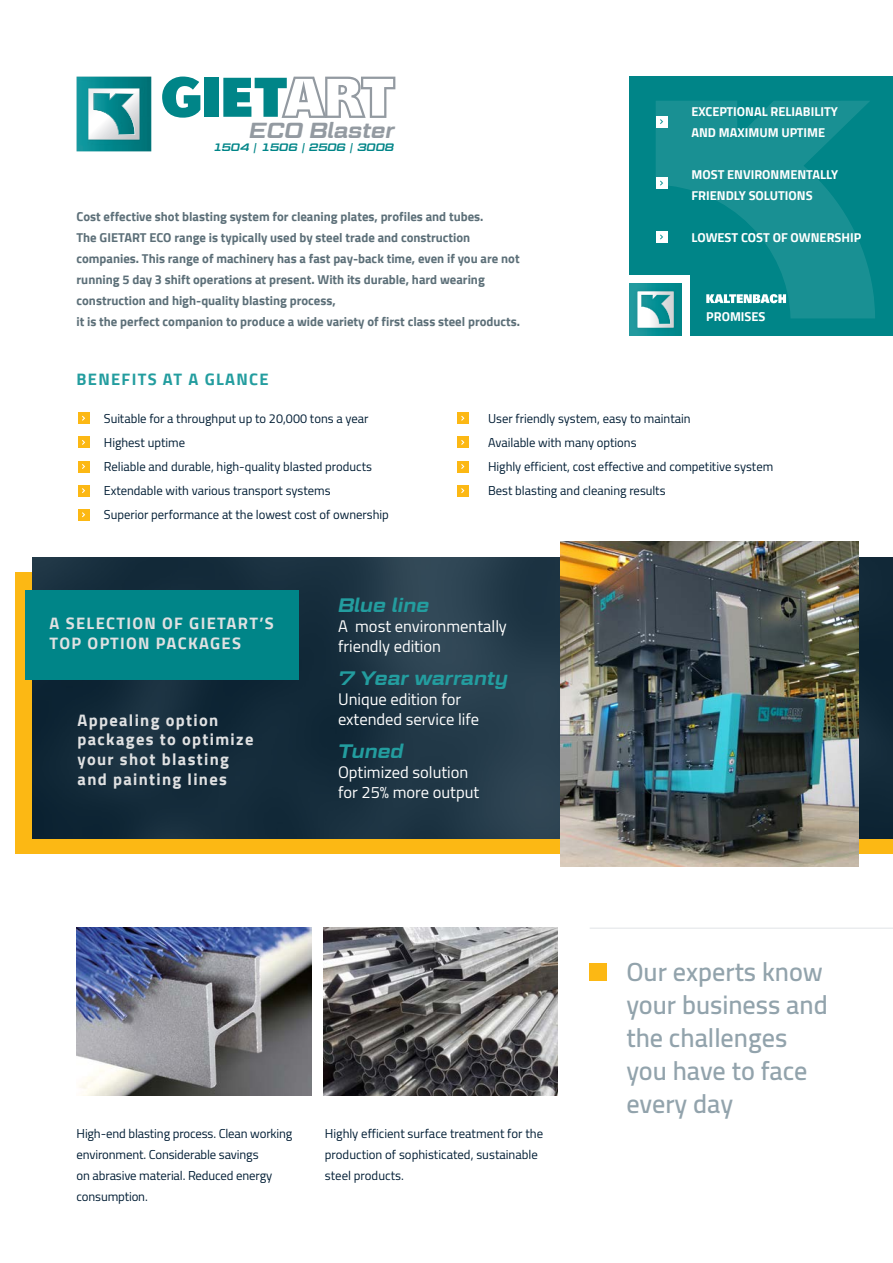
<style>
.page{position:relative;width:893px;height:1263px;background:#fff}
.page>*{position:absolute;margin:0;border:0;box-sizing:border-box;transform-origin:0 0}
.H4_-_Subtitels{font:600 26.25px/33px "Cairo";color:#92a3ac}
.t1{font:italic 600 21.75px "Geom Graphic";color:#939aa1}
.H4_-_Subtitels-2{font:italic 600 19.5px "Geom Graphic";color:#239d9f}
.H4_-_Subtitels-3{font:16.5px "Cairo";color:#fff}
.H4_-_Subtitels-4{font:700 16.5px/19.8px "Cairo";letter-spacing:.08em;color:#e0e1e2}
.H4_-_Subtitels-5{font:700 16.5px "Cairo";letter-spacing:.08em;color:#239d9f}
.H4_-_Subtitels-6{font:12.75px/21px "Cairo";color:#001d34}
.H4_-_Subtitels-7{font:700 12.75px/21px "Cairo";color:#5c6f78}
.H4_-_Subtitels-8{font:700 12.75px "Cairo";color:#fff}
.t2{font:italic 600 10.8px "Geom Graphic";color:#008588}
</style>
<div class="page">
<div style="left:15px;top:573px;width:878px;height:281px;background:#fcb814"></div>
<img style="left:33px;top:557px;width:860px;height:281px">
<div style="left:26px;top:590px;width:273px;height:90px;background:#008588"></div>
<img style="left:560px;top:542px;width:298px;height:324px">
<img style="left:77px;top:928px;width:234px;height:168px">
<img style="left:324px;top:928px;width:233px;height:168px">
<div style="left:78px;top:412px;width:12px;height:12px;background:#fcb814"></div>
<svg style="left:82px;top:416px;width:3px;height:5px"></svg>
<div style="left:78px;top:509px;width:12px;height:12px;background:#fcb814"></div>
<svg style="left:82px;top:512px;width:3px;height:5px"></svg>
<div style="left:457px;top:412px;width:12px;height:12px;background:#fcb814"></div>
<div style="left:78px;top:436px;width:12px;height:12px;background:#fcb814"></div>
<svg style="left:82px;top:440px;width:3px;height:5px"></svg>
<div style="left:457px;top:460px;width:12px;height:12px;background:#fcb814"></div>
<svg style="left:461px;top:464px;width:3px;height:5px"></svg>
<div style="left:78px;top:460px;width:12px;height:12px;background:#fcb814"></div>
<svg style="left:82px;top:464px;width:3px;height:5px"></svg>
<div style="left:78px;top:485px;width:12px;height:12px;background:#fcb814"></div>
<svg style="left:82px;top:488px;width:3px;height:5px"></svg>
<div style="left:457px;top:485px;width:12px;height:12px;background:#fcb814"></div>
<svg style="left:461px;top:488px;width:3px;height:5px"></svg>
<div style="left:457px;top:436px;width:12px;height:12px;background:#fcb814"></div>
<svg style="left:461px;top:440px;width:3px;height:5px"></svg>
<div style="left:629px;top:77px;width:264px;height:259px;background:#008588"></div>
<svg style="left:656px;top:101px;width:219px;height:217px;fill:#199093"></svg>
<div style="left:625px;top:276px;width:65px;height:63px;background:#fff"></div>
<svg style="left:706px;top:294px;width:80px;height:9px"></svg>
<svg style="left:629px;top:283px;width:52px;height:53px"></svg>
<img style="left:630px;top:284px;width:51px;height:51px">
<svg style="left:638px;top:292px;width:36px;height:35px"></svg>
<div style="left:204px;top:78px;width:14px;height:39px;background:#008588"></div>
<svg style="left:223px;top:77px;width:172px;height:41px"></svg>
<svg style="left:162px;top:77px;width:38px;height:41px"></svg>
<img style="left:77px;top:77px;width:74px;height:74px">
<div style="left:589px;top:963px;width:18px;height:18px;background:#fcb814"></div>
<hr style="left:590px;top:928px;width:303px;height:1px;background:#5c6f78">
<div style="left:656px;top:116px;width:11px;height:12px;background:#fff"></div>
<svg style="left:660px;top:119px;width:3px;height:5px"></svg>
<div style="left:656px;top:177px;width:11px;height:12px;background:#fff"></div>
<div style="left:656px;top:231px;width:11px;height:12px;background:#fff"></div>
<p class="t1" style="left:249px;top:117px;width:147px">ECO Blaster</p>
<p class="t2" style="left:213px;top:141px;width:183px">1504 | 1506 | 2506 | 3008</p>
<p class="H4_-_Subtitels-7" style="left:77px;top:206px;width:445px">Cost effective shot blasting system for cleaning plates, profiles and tubes.<br>The GIETART ECO range is typically used by steel trade and construction companies. This range of machinery has a fast pay-back time, even if you are not running 5 day 3 shift operations at present. With its durable, hard wearing construction and high-quality blasting process,<br>it is the perfect companion to produce a wide variety of first class steel products.</p>
<p class="H4_-_Subtitels-5" style="left:77px;top:370px;width:194px">BENEFITS AT A GLANCE</p>
<p class="H4_-_Subtitels-8" style="left:691px;top:104px;width:148px">EXCEPTIONAL RELIABILITY</p>
<p class="H4_-_Subtitels-8" style="left:691px;top:125px;width:135px">AND MAXIMUM UPTIME</p>
<p class="H4_-_Subtitels-8" style="left:691px;top:167px;width:148px">MOST ENVIRONMENTALLY</p>
<p class="H4_-_Subtitels-8" style="left:691px;top:188px;width:123px">FRIENDLY SOLUTIONS</p>
<p class="H4_-_Subtitels-8" style="left:691px;top:230px;width:171px">LOWEST COST OF OWNERSHIP</p>
<p class="H4_-_Subtitels-8" style="left:706px;top:309px;width:61px">PROMISES</p>
<p class="H4_-_Subtitels-6" style="left:104px;top:408px;width:266px">Suitable for a throughput up to 20,000 tons a year</p>
<p class="H4_-_Subtitels-6" style="left:104px;top:432px;width:83px">Highest uptime</p>
<p class="H4_-_Subtitels-6" style="left:104px;top:456px;width:270px">Reliable and durable, high-quality blasted products</p>
<p class="H4_-_Subtitels-6" style="left:104px;top:480px;width:228px">Extendable with various transport systems</p>
<p class="H4_-_Subtitels-6" style="left:104px;top:504px;width:287px">Superior performance at the lowest cost of ownership</p>
<p class="H4_-_Subtitels-6" style="left:488px;top:408px;width:204px">User friendly system, easy to maintain</p>
<p class="H4_-_Subtitels-6" style="left:488px;top:432px;width:150px">Available with many options</p>
<p class="H4_-_Subtitels-6" style="left:488px;top:456px;width:287px">Highly efficient, cost effective and competitive system</p>
<p class="H4_-_Subtitels-6" style="left:488px;top:480px;width:179px">Best blasting and cleaning results</p>
<p class="H4_-_Subtitels-4" style="left:50px;top:613px;width:226px">A SELECTION OF GIETART’S<br>TOP OPTION PACKAGES</p>
<p class="H4_-_Subtitels-4" style="left:78px;top:710px;width:177px">Appealing option packages to optimize your shot blasting and painting lines</p>
<p class="H4_-_Subtitels-2" style="left:338px;top:593px;width:93px">Blue line</p>
<p class="H4_-_Subtitels-3" style="left:338px;top:612px;width:170px">A most environmentally</p>
<p class="H4_-_Subtitels-3" style="left:338px;top:632px;width:104px">friendly edition</p>
<p class="H4_-_Subtitels-2" style="left:338px;top:666px;width:171px">7 Year warranty</p>
<p class="H4_-_Subtitels-3" style="left:338px;top:685px;width:125px">Unique edition for</p>
<p class="H4_-_Subtitels-3" style="left:338px;top:705px;width:143px">extended service life</p>
<p class="H4_-_Subtitels-2" style="left:338px;top:739px;width:67px">Tuned</p>
<p class="H4_-_Subtitels-3" style="left:338px;top:758px;width:132px">Optimized solution</p>
<p class="H4_-_Subtitels-3" style="left:338px;top:778px;width:143px">for 25% more output</p>
<p class="H4_-_Subtitels-6" style="left:77px;top:1123px;width:217px">High-end blasting process. Clean working environment. Considerable savings<br>on abrasive material. Reduced energy consumption.</p>
<p class="H4_-_Subtitels-6" style="left:325px;top:1123px;width:220px">Highly efficient surface treatment for the production of sophisticated, sustainable steel products.</p>
<p class="H4_-_Subtitels" style="left:626px;top:955px;width:203px">Our experts know your business and the challenges</p>
<p class="H4_-_Subtitels" style="left:626px;top:1054px;width:183px">you have to face</p>
<p class="H4_-_Subtitels" style="left:626px;top:1087px;width:108px">every day</p>
</div>
